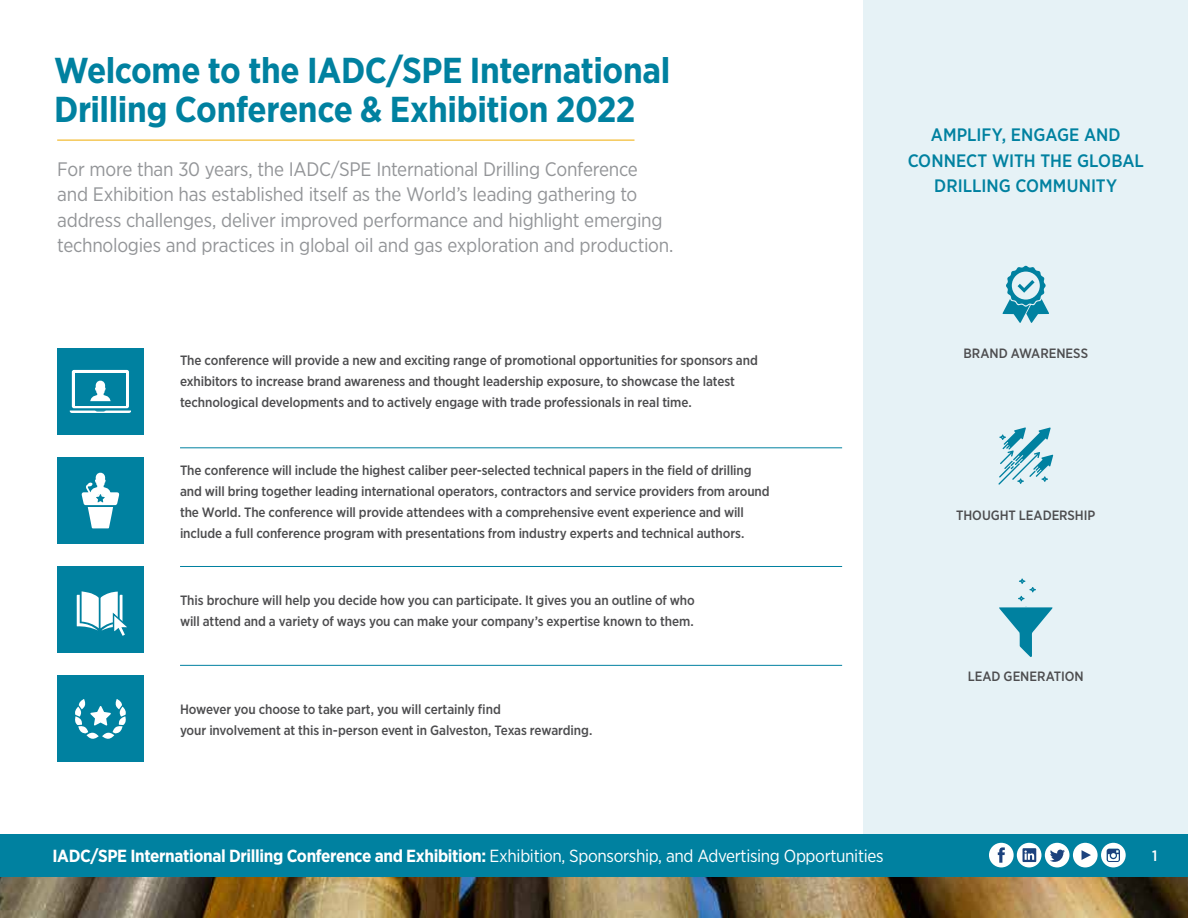
<style>
.page{position:relative;width:1188px;height:918px;background:#fff}
.page>*{position:absolute;margin:0;border:0;box-sizing:border-box;transform-origin:0 0}
.t1{font:700 36px/39px "Gotham Narrow";letter-spacing:-.01em;color:#0081a0}
.t2{font:19.5px/25.5px "Gotham Narrow";letter-spacing:-.015em;color:#939598}
.t3{font:500 18px/25.5px "Gotham Narrow";letter-spacing:.005em;color:#0081a0;text-align:center}
.t4{font:700 17.55px "Gotham Narrow";letter-spacing:-.02em;color:#fff}
.t5{font:500 15px "Gotham Narrow";color:#fff}
.t6{font:500 13.5px/21px "Gotham Narrow";letter-spacing:-.005em;color:#4d4d4f}
.s1{font-weight:400}
</style>
<div class="page">
<div style="left:0;top:834px;width:1188px;height:44px;background:#0081a0"></div>
<img style="left:0;top:877px;width:1188px;height:41px">
<svg style="left:1101px;top:843px;width:25px;height:24px"></svg>
<div style="left:1073px;top:843px;width:25px;height:24px;background:#fffffe;border-radius:12px"></div>
<svg style="left:1082px;top:850px;width:9px;height:10px"></svg>
<div style="left:1045px;top:843px;width:25px;height:24px;background:#fffffe;border-radius:12px"></div>
<svg style="left:1050px;top:850px;width:15px;height:12px"></svg>
<div style="left:1017px;top:843px;width:24px;height:24px;background:#fffffe;border-radius:12px"></div>
<svg style="left:1023px;top:848px;width:13px;height:14px"></svg>
<div style="left:989px;top:843px;width:25px;height:24px;background:#fffffe;border-radius:12px"></div>
<svg style="left:998px;top:847px;width:7px;height:16px"></svg>
<hr style="left:57px;top:140px;width:577px;height:1px;background:#f0ab00">
<hr style="left:180px;top:448px;width:662px;height:1px;background:#0081a0">
<hr style="left:180px;top:566px;width:662px;height:1px;background:#0081a0">
<hr style="left:180px;top:665px;width:662px;height:1px;background:#0081a0">
<div style="left:57px;top:566px;width:87px;height:87px;background:#0081a0"></div>
<svg style="left:77px;top:591px;width:50px;height:45px"></svg>
<div style="left:57px;top:676px;width:87px;height:86px;background:#0081a0"></div>
<svg style="left:87px;top:732px;width:12px;height:7px"></svg>
<svg style="left:102px;top:732px;width:12px;height:7px"></svg>
<svg style="left:75px;top:699px;width:51px;height:34px"></svg>
<div style="left:57px;top:348px;width:87px;height:87px;background:#0081a0"></div>
<div style="left:72px;top:370px;width:57px;height:38px;background:#fff;border-radius:2px"></div>
<svg style="left:70px;top:410px;width:61px;height:3px"></svg>
<div style="left:75px;top:373px;width:51px;height:32px;background:#0081a0"></div>
<svg style="left:90px;top:381px;width:21px;height:20px"></svg>
<div style="left:57px;top:457px;width:87px;height:87px;background:#0081a0"></div>
<svg style="left:81px;top:473px;width:38px;height:55px"></svg>
<div style="left:864px;top:0;width:324px;height:834px;background:#e6f2f6"></div>
<svg style="left:998px;top:427px;width:55px;height:58px"></svg>
<svg style="left:1002px;top:266px;width:47px;height:57px"></svg>
<svg style="left:999px;top:607px;width:54px;height:50px"></svg>
<svg style="left:1018px;top:579px;width:18px;height:22px"></svg>
<h1 class="t1" style="left:54px;top:50px;width:618px">Welcome to the IADC/SPE International<br>Drilling Conference &amp; Exhibition 2022</h1>
<p class="t2" style="left:57px;top:156px;width:618px">For more than 30 years, the IADC/SPE International Drilling Conference and Exhibition has established itself as the World’s leading gathering to address challenges, deliver improved performance and highlight emerging technologies and practices in global oil and gas exploration and production.</p>
<p class="t6" style="left:180px;top:350px;width:579px">The conference will provide a new and exciting range of promotional opportunities for sponsors and exhibitors to increase brand awareness and thought leadership exposure, to showcase the latest technological developments and to actively engage with trade professionals in real time.</p>
<p class="t6" style="left:180px;top:459px;width:591px">The conference will include the highest caliber peer-selected technical papers in the field of drilling and will bring together leading international operators, contractors and service providers from around the World. The conference will provide attendees with a comprehensive event experience and will include a full conference program with presentations from industry experts and technical authors.</p>
<p class="t6" style="left:180px;top:589px;width:516px">This brochure will help you decide how you can participate. It gives you an outline of who will attend and a variety of ways you can make your company’s expertise known to them.</p>
<p class="t6" style="left:180px;top:698px;width:414px">However you choose to take part, you will certainly find<br>your involvement at this in-person event in Galveston, Texas rewarding.</p>
<h3 class="t3" style="left:908px;top:122px;width:238px">AMPLIFY, ENGAGE AND<br>CONNECT WITH THE GLOBAL<br>DRILLING COMMUNITY</h3>
<p class="t6" style="left:964px;top:342px;width:126px">BRAND AWARENESS</p>
<p class="t6" style="left:956px;top:504px;width:141px">THOUGHT LEADERSHIP</p>
<p class="t6" style="left:968px;top:666px;width:117px">LEAD GENERATION</p>
<p class="t4" style="left:52px;top:844px;width:833px">IADC/SPE International Drilling Conference and Exhibition: <span class="s1">Exhibition, Sponsorship, and Advertising Opportunities</span></p>
<p class="t5" style="left:1152px;top:847px;width:7px">1</p>
</div>
